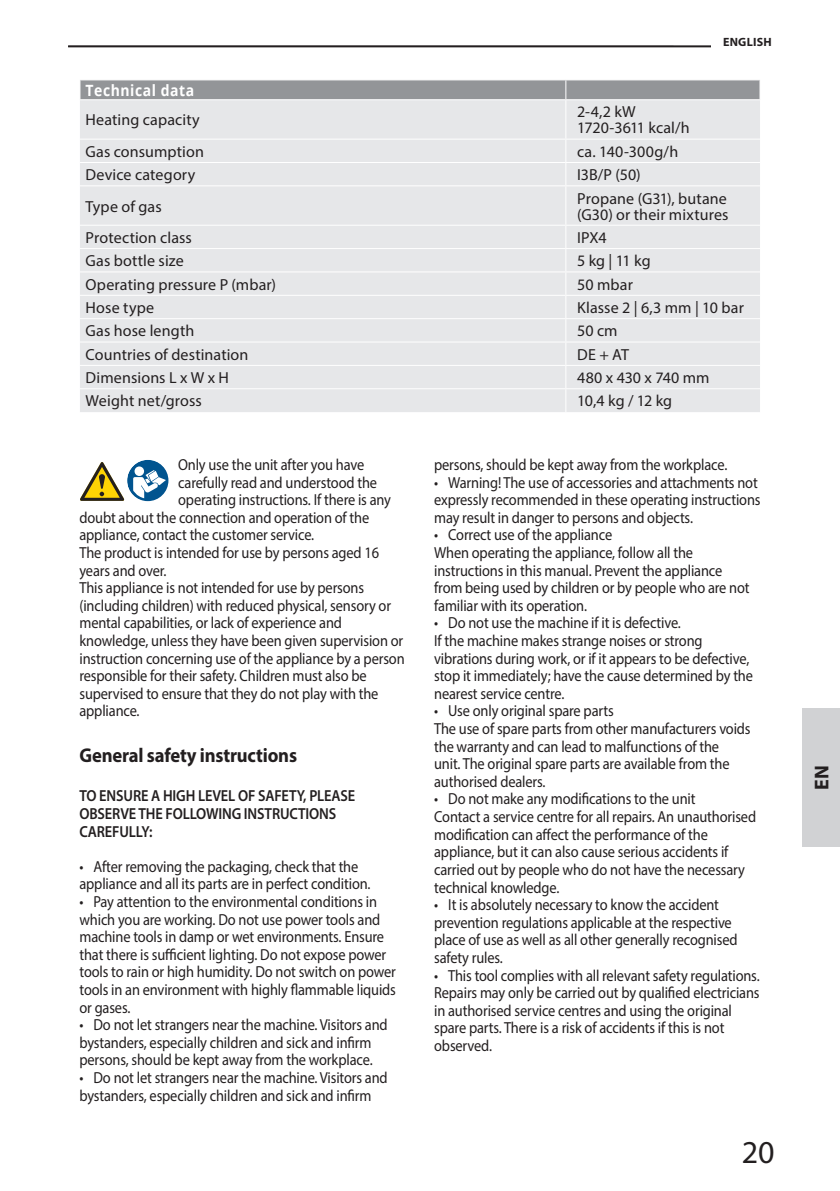
<style>
.page{position:relative;width:840px;height:1191px;background:#fff}
.page>*{position:absolute;margin:0;border:0;box-sizing:border-box;transform-origin:0 0}
.t1{font:32px "Myriad Pro";color:#231f20}
.t2{font:700 20px "Myriad Pro";letter-spacing:-.01em;color:#231f20;scale:.93 1}
.t3{font:700 20px "Myriad Pro";letter-spacing:-.01em;color:#231f20}
.t4{font:16px/17.6px "Myriad Pro";letter-spacing:-.01em;color:#231f20;scale:.9 1}
.t5{font:16px/16px "Myriad Pro";letter-spacing:-.01em;color:#231f20}
.t6{font:600 16px/17.6px "Myriad Pro";letter-spacing:-.01em;color:#231f20;scale:.9 1}
.t7{font:16px "Myriad Pro";letter-spacing:.01em;color:#231f20}
.t8{font:16px "Myriad Pro";letter-spacing:.015em;color:#231f20}
.t9{font:700 15.6px "Open Sans";letter-spacing:.04em;color:#fff;scale:.9 1}
.t10{font:700 12px "Myriad Pro";letter-spacing:.02em;color:#231f20}
</style>
<div class="page">
<hr style="left:68px;top:45px;width:703px;height:2px;background:#231f20">
<hr style="left:839px;top:708px;width:1px;height:138px;background:#d1d2d4">
<div style="left:801px;top:708px;width:38px;height:138px;background:#d1d2d4"></div>
<div style="left:80px;top:100px;width:679px;height:312px;background:#e6e7e9"></div>
<div style="left:80px;top:80px;width:680px;height:19px;background:#939598"></div>
<hr style="left:565px;top:100px;width:1px;height:39px;background:#fff">
<hr style="left:80px;top:139px;width:485px;height:1px;background:#fff">
<hr style="left:565px;top:139px;width:194px;height:1px;background:#fff">
<hr style="left:80px;top:162px;width:485px;height:1px;background:#fff">
<hr style="left:565px;top:162px;width:194px;height:1px;background:#fff">
<svg style="left:565px;top:140px;width:1px;height:45px"></svg>
<hr style="left:80px;top:185px;width:485px;height:1px;background:#fff">
<hr style="left:565px;top:185px;width:194px;height:1px;background:#fff">
<hr style="left:565px;top:186px;width:1px;height:39px;background:#fff">
<hr style="left:80px;top:225px;width:485px;height:1px;background:#fff">
<hr style="left:565px;top:225px;width:194px;height:1px;background:#fff">
<hr style="left:80px;top:248px;width:485px;height:1px;background:#fff">
<hr style="left:565px;top:248px;width:194px;height:1px;background:#fff">
<hr style="left:80px;top:271px;width:485px;height:1px;background:#fff">
<hr style="left:565px;top:271px;width:194px;height:1px;background:#fff">
<hr style="left:80px;top:295px;width:485px;height:1px;background:#fff">
<hr style="left:565px;top:295px;width:194px;height:1px;background:#fff">
<hr style="left:80px;top:318px;width:485px;height:1px;background:#fff">
<hr style="left:565px;top:318px;width:194px;height:1px;background:#fff">
<hr style="left:80px;top:341px;width:485px;height:1px;background:#fff">
<hr style="left:565px;top:341px;width:194px;height:1px;background:#fff">
<hr style="left:80px;top:365px;width:485px;height:1px;background:#fff">
<hr style="left:565px;top:365px;width:194px;height:1px;background:#fff">
<hr style="left:80px;top:388px;width:485px;height:1px;background:#fff">
<hr style="left:565px;top:388px;width:194px;height:1px;background:#fff">
<svg style="left:565px;top:226px;width:1px;height:186px"></svg>
<div style="left:127px;top:460px;width:41px;height:41px;background:#01548f;border-radius:50%"></div>
<svg style="left:134px;top:466px;width:10px;height:10px"></svg>
<svg style="left:133px;top:470px;width:33px;height:28px"></svg>
<svg style="left:80px;top:462px;width:44px;height:39px"></svg>
<div style="left:711px;top:26px;width:71px;height:34px;background:#fff"></div>
<p class="t10" style="left:722px;top:34px;width:50px">ENGLISH</p>
<p class="t9" style="left:86px;top:79px;width:122px">Technical data</p>
<p class="t7" style="left:86px;top:110px;width:115px">Heating capacity</p>
<p class="t5" style="left:577px;top:104px;width:114px">2-4,2 kW<br>1720-3611 kcal/h</p>
<p class="t5" style="left:86px;top:143px;width:120px">Gas consumption</p>
<p class="t8" style="left:577px;top:142px;width:102px">ca. 140-300g/h</p>
<p class="t7" style="left:86px;top:165px;width:111px">Device category</p>
<p class="t5" style="left:577px;top:166px;width:65px">I3B/P (50)</p>
<p class="t5" style="left:86px;top:198px;width:77px">Type of gas</p>
<p class="t5" style="left:577px;top:190px;width:153px">Propane (G31), butane (G30) or their mixtures</p>
<p class="t5" style="left:86px;top:229px;width:108px">Protection class</p>
<p class="t5" style="left:577px;top:229px;width:31px">IPX4</p>
<p class="t7" style="left:86px;top:251px;width:100px">Gas bottle size</p>
<p class="t5" style="left:577px;top:253px;width:75px">5 kg | 11 kg</p>
<p class="t5" style="left:86px;top:276px;width:192px">Operating pressure P (mbar)</p>
<p class="t5" style="left:577px;top:276px;width:57px">50 mbar</p>
<p class="t8" style="left:86px;top:298px;width:70px">Hose type</p>
<p class="t5" style="left:577px;top:299px;width:168px">Klasse 2 | 6,3 mm | 10 bar</p>
<p class="t7" style="left:86px;top:321px;width:110px">Gas hose length</p>
<p class="t5" style="left:577px;top:323px;width:42px">50 cm</p>
<p class="t5" style="left:86px;top:346px;width:164px">Countries of destination</p>
<p class="t5" style="left:577px;top:346px;width:53px">DE + AT</p>
<p class="t7" style="left:86px;top:368px;width:145px">Dimensions L x W x H</p>
<p class="t5" style="left:577px;top:369px;width:134px">480 x 430 x 740 mm</p>
<p class="t5" style="left:86px;top:393px;width:118px">Weight net/gross</p>
<p class="t5" style="left:577px;top:393px;width:96px">10,4 kg / 12 kg</p>
<p class="t4" style="left:178px;top:455px;width:208px">Only use the unit after you have</p>
<p class="t4" style="left:178px;top:473px;width:222px">carefully read and understood the</p>
<p class="t4" style="left:178px;top:491px;width:238px">operating instructions. If there is any</p>
<p class="t4" style="left:79px;top:508px;width:323px">doubt about the connection and operation of the</p>
<p class="t4" style="left:79px;top:526px;width:262px">appliance, contact the customer service.</p>
<p class="t4" style="left:79px;top:543px;width:334px">The product is intended for use by persons aged 16</p>
<p class="t4" style="left:79px;top:561px;width:98px">years and over.</p>
<p class="t4" style="left:79px;top:579px;width:317px">This appliance is not intended for use by persons</p>
<p class="t4" style="left:79px;top:596px;width:347px">(including children) with reduced physical, sensory or</p>
<p class="t4" style="left:79px;top:614px;width:293px">mental capabilities, or lack of experience and</p>
<p class="t4" style="left:79px;top:631px;width:361px">knowledge, unless they have been given supervision or</p>
<p class="t4" style="left:79px;top:649px;width:362px">instruction concerning use of the appliance by a person</p>
<p class="t4" style="left:79px;top:667px;width:320px">responsible for their safety. Children must also be</p>
<p class="t4" style="left:79px;top:684px;width:333px">supervised to ensure that they do not play with the</p>
<p class="t4" style="left:79px;top:702px;width:68px">appliance.</p>
<p class="t2" style="left:79px;top:742px;width:235px">General safety instructions</p>
<p class="t6" style="left:79px;top:786px;width:308px">TO ENSURE A HIGH LEVEL OF SAFETY, PLEASE<br>OBSERVE THE FOLLOWING INSTRUCTIONS<br>CAREFULLY:</p>
<p class="t4" style="left:79px;top:857px;width:325px">• After removing the packaging, check that the appliance and all its parts are in perfect condition.</p>
<p class="t4" style="left:79px;top:892px;width:353px">• Pay attention to the environmental conditions in which you are working. Do not use power tools and machine tools in damp or wet environments. Ensure that there is sufficient lighting. Do not expose power tools to rain or high humidity. Do not switch on power tools in an environment with highly flammable liquids or gases.</p>
<p class="t4" style="left:79px;top:1015px;width:344px">• Do not let strangers near the machine. Visitors and bystanders, especially children and sick and infirm persons, should be kept away from the workplace.</p>
<p class="t4" style="left:79px;top:1068px;width:344px">• Do not let strangers near the machine. Visitors and bystanders, especially children and sick and infirm</p>
<p class="t4" style="left:434px;top:455px;width:327px">persons, should be kept away from the workplace.</p>
<p class="t4" style="left:434px;top:473px;width:364px">• Warning! The use of accessories and attachments not expressly recommended in these operating instructions may result in danger to persons and objects.</p>
<p class="t4" style="left:434px;top:526px;width:352px">• Correct use of the appliance<br>When operating the appliance, follow all the instructions in this manual. Prevent the appliance from being used by children or by people who are not familiar with its operation.</p>
<p class="t4" style="left:434px;top:614px;width:355px">• Do not use the machine if it is defective.<br>If the machine makes strange noises or strong vibrations during work, or if it appears to be defective, stop it immediately; have the cause determined by the nearest service centre.</p>
<p class="t4" style="left:434px;top:702px;width:353px">• Use only original spare parts<br>The use of spare parts from other manufacturers voids the warranty and can lead to malfunctions of the<br>unit. The original spare parts are available from the authorised dealers.</p>
<p class="t4" style="left:434px;top:790px;width:359px">• Do not make any modifications to the unit<br>Contact a service centre for all repairs. An unauthorised modification can affect the performance of the appliance, but it can also cause serious accidents if carried out by people who do not have the necessary technical knowledge.</p>
<p class="t4" style="left:434px;top:895px;width:338px">• It is absolutely necessary to know the accident prevention regulations applicable at the respective place of use as well as all other generally recognised safety rules.</p>
<p class="t4" style="left:434px;top:966px;width:363px">• This tool complies with all relevant safety regulations.<br>Repairs may only be carried out by qualified electricians in authorised service centres and using the original spare parts. There is a risk of accidents if this is not observed.</p>
<h1 class="t1" style="left:741px;top:1132px;width:34px">20</h1>
<p class="t3" style="left:808px;top:789px;width:26px;rotate:-90deg">EN</p>
</div>
